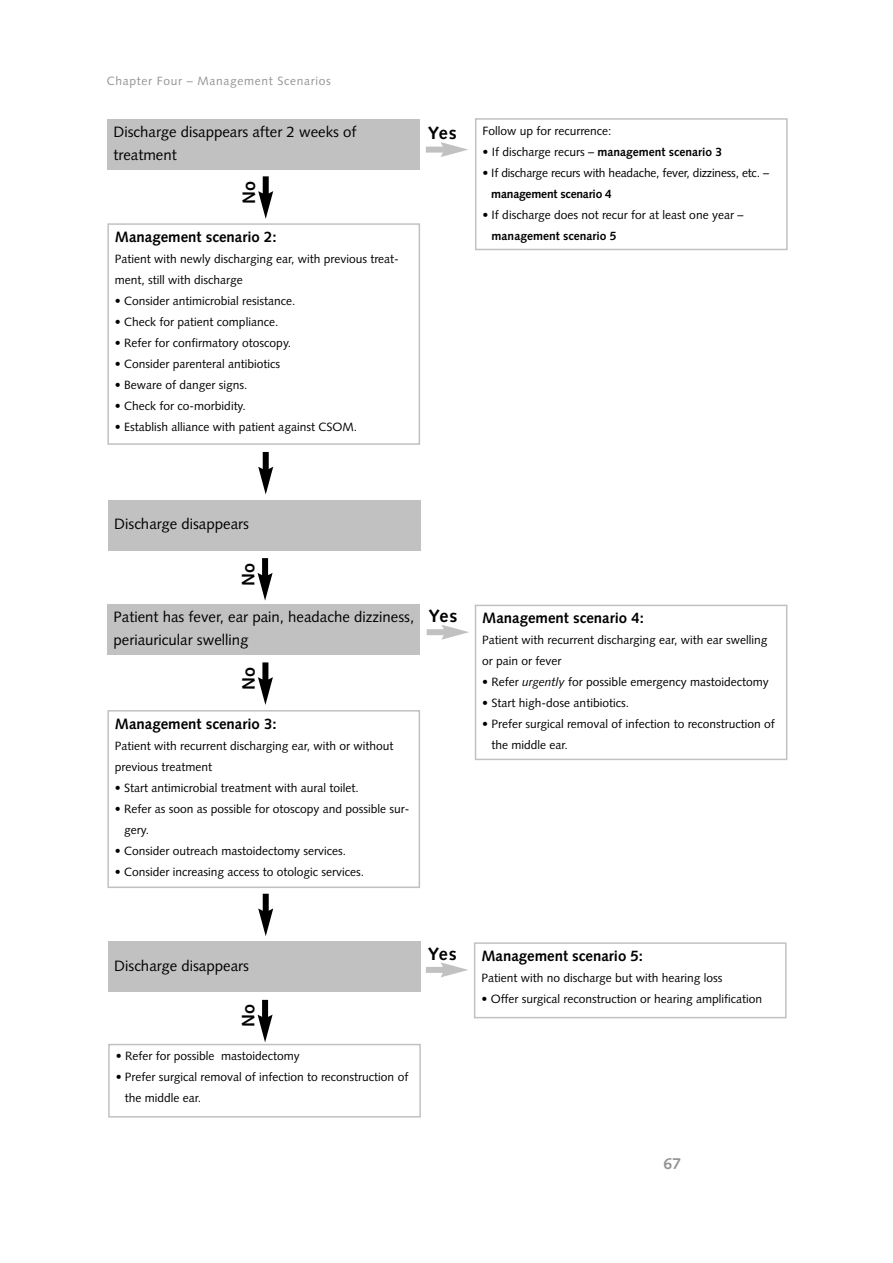
<style>
.page{position:relative;width:893px;height:1263px;background:#fff}
.page>*{position:absolute;margin:0;border:0;box-sizing:border-box;transform-origin:0 0}
.t1{font:700 18px "Syntax";color:#000}
.t2{font:700 15.75px "Syntax";color:#949494}
.t3{font:15px/22.5px "Syntax";color:#000}
.t4{font:700 15px "Syntax";color:#000}
.t5{font:12px/21px "Syntax";color:#000}
.t6{font:700 12px "Syntax";letter-spacing:-.01em;color:#000}
.t7{font:12px "Syntax";letter-spacing:.055em;color:#949494}
.s1{font-weight:700}
.s2{font-style:italic}
</style>
<div class="page">
<div style="left:475px;top:118px;width:312px;height:132px;border:2px solid #c1c1c1"></div>
<div style="left:107px;top:223px;width:313px;height:222px;border:2px solid #c1c1c1"></div>
<div style="left:107px;top:710px;width:313px;height:178px;border:2px solid #c1c1c1"></div>
<div style="left:108px;top:1044px;width:313px;height:74px;border:2px solid #c1c1c1"></div>
<div style="left:475px;top:605px;width:312px;height:155px;border:2px solid #c1c1c1"></div>
<div style="left:426px;top:147px;width:20px;height:6px;background:#c1c1c1"></div>
<svg style="left:440px;top:142px;width:28px;height:15px"></svg>
<div style="left:426px;top:629px;width:21px;height:6px;background:#c1c1c1"></div>
<svg style="left:441px;top:625px;width:28px;height:15px"></svg>
<div style="left:474px;top:942px;width:312px;height:76px;border:2px solid #c1c1c1"></div>
<div style="left:426px;top:967px;width:20px;height:6px;background:#c1c1c1"></div>
<svg style="left:441px;top:962px;width:27px;height:15px"></svg>
<div style="left:263px;top:176px;width:6px;height:20px;background:#000"></div>
<svg style="left:258px;top:191px;width:15px;height:28px"></svg>
<div style="left:262px;top:558px;width:6px;height:20px;background:#000"></div>
<svg style="left:257px;top:573px;width:15px;height:28px"></svg>
<div style="left:262px;top:662px;width:6px;height:20px;background:#000"></div>
<svg style="left:258px;top:677px;width:15px;height:28px"></svg>
<div style="left:263px;top:452px;width:6px;height:20px;background:#000"></div>
<svg style="left:258px;top:467px;width:15px;height:27px"></svg>
<div style="left:108px;top:119px;width:312px;height:51px;background:#c1c1c1"></div>
<div style="left:108px;top:500px;width:313px;height:50px;background:#c1c1c1"></div>
<div style="left:262px;top:1000px;width:6px;height:20px;background:#000"></div>
<svg style="left:257px;top:1015px;width:15px;height:27px"></svg>
<div style="left:263px;top:894px;width:6px;height:20px;background:#000"></div>
<svg style="left:258px;top:908px;width:15px;height:28px"></svg>
<div style="left:108px;top:941px;width:313px;height:51px;background:#c1c1c1"></div>
<div style="left:108px;top:604px;width:312px;height:51px;background:#c1c1c1"></div>
<p class="t7" style="left:107px;top:76px;width:226px">Chapter Four – Management Scenarios</p>
<p class="t3" style="left:114px;top:122px;width:244px">Discharge disappears after 2 weeks of treatment</p>
<h1 class="t1" style="left:241px;top:204px;width:25px;rotate:-90deg">No</h1>
<h1 class="t1" style="left:428px;top:126px;width:30px">Yes</h1>
<p class="t5" style="left:482px;top:121px;width:131px">Follow up for recurrence:</p>
<p class="t5" style="left:482px;top:142px;width:241px">• If discharge recurs – <span class="s1">management scenario 3</span></p>
<p class="t5" style="left:482px;top:163px;width:288px">• If discharge recurs with headache, fever, dizziness, etc. –</p>
<p class="t6" style="left:491px;top:189px;width:122px">management scenario 4</p>
<p class="t5" style="left:482px;top:205px;width:262px">• If discharge does not recur for at least one year –</p>
<p class="t4" style="left:115px;top:231px;width:163px">Management scenario 2:</p>
<p class="t6" style="left:491px;top:231px;width:126px">management scenario 5</p>
<p class="t5" style="left:115px;top:250px;width:285px">Patient with newly discharging ear, with previous treat&shy;ment, still with discharge</p>
<p class="t5" style="left:115px;top:292px;width:182px">• Consider antimicrobial resistance.</p>
<p class="t5" style="left:115px;top:313px;width:165px">• Check for patient compliance.</p>
<p class="t5" style="left:115px;top:334px;width:178px">• Refer for confirmatory otoscopy.</p>
<p class="t5" style="left:115px;top:355px;width:167px">• Consider parenteral antibiotics</p>
<p class="t5" style="left:115px;top:376px;width:134px">• Beware of danger signs.</p>
<p class="t5" style="left:115px;top:397px;width:132px">• Check for co-morbidity.</p>
<p class="t5" style="left:115px;top:418px;width:243px">• Establish alliance with patient against CSOM.</p>
<p class="t3" style="left:114px;top:514px;width:136px">Discharge disappears</p>
<h1 class="t1" style="left:241px;top:586px;width:25px;rotate:-90deg">No</h1>
<p class="t3" style="left:114px;top:607px;width:302px">Patient has fever, ear pain, headache dizziness, periauricular swelling</p>
<h1 class="t1" style="left:241px;top:690px;width:25px;rotate:-90deg">No</h1>
<p class="t4" style="left:115px;top:718px;width:163px">Management scenario 3:</p>
<p class="t5" style="left:115px;top:736px;width:280px">Patient with recurrent discharging ear, with or without previous treatment</p>
<p class="t5" style="left:115px;top:778px;width:245px">• Start antimicrobial treatment with aural toilet.</p>
<p class="t5" style="left:124px;top:799px;width:287px;text-indent:-9px">• Refer as soon as possible for otoscopy and possible sur&shy;gery.</p>
<p class="t5" style="left:115px;top:841px;width:233px">• Consider outreach mastoidectomy services.</p>
<p class="t5" style="left:115px;top:862px;width:251px">• Consider increasing access to otologic services.</p>
<h1 class="t1" style="left:429px;top:608px;width:30px">Yes</h1>
<p class="t4" style="left:482px;top:612px;width:163px">Management scenario 4:</p>
<p class="t5" style="left:482px;top:631px;width:287px">Patient with recurrent discharging ear, with ear swelling or pain or fever</p>
<p class="t5" style="left:482px;top:673px;width:288px">• Refer <span class="s2">urgently</span> for possible emergency mastoidectomy</p>
<p class="t5" style="left:482px;top:694px;width:148px">• Start high-dose antibiotics.</p>
<p class="t5" style="left:491px;top:715px;width:285px;text-indent:-9px">• Prefer surgical removal of infection to reconstruction of the middle ear.</p>
<p class="t3" style="left:114px;top:956px;width:136px">Discharge disappears</p>
<h1 class="t1" style="left:241px;top:1027px;width:25px;rotate:-90deg">No</h1>
<p class="t5" style="left:116px;top:1047px;width:185px">• Refer for possible mastoidectomy</p>
<p class="t5" style="left:125px;top:1068px;width:285px;text-indent:-9px">• Prefer surgical removal of infection to reconstruction of the middle ear.</p>
<h1 class="t1" style="left:428px;top:946px;width:30px">Yes</h1>
<p class="t4" style="left:481px;top:950px;width:163px">Management scenario 5:</p>
<p class="t5" style="left:481px;top:969px;width:243px">Patient with no discharge but with hearing loss</p>
<p class="t5" style="left:481px;top:990px;width:282px">• Offer surgical reconstruction or hearing amplification</p>
<h2 class="t2" style="left:663px;top:1157px;width:19px">67</h2>
</div>
